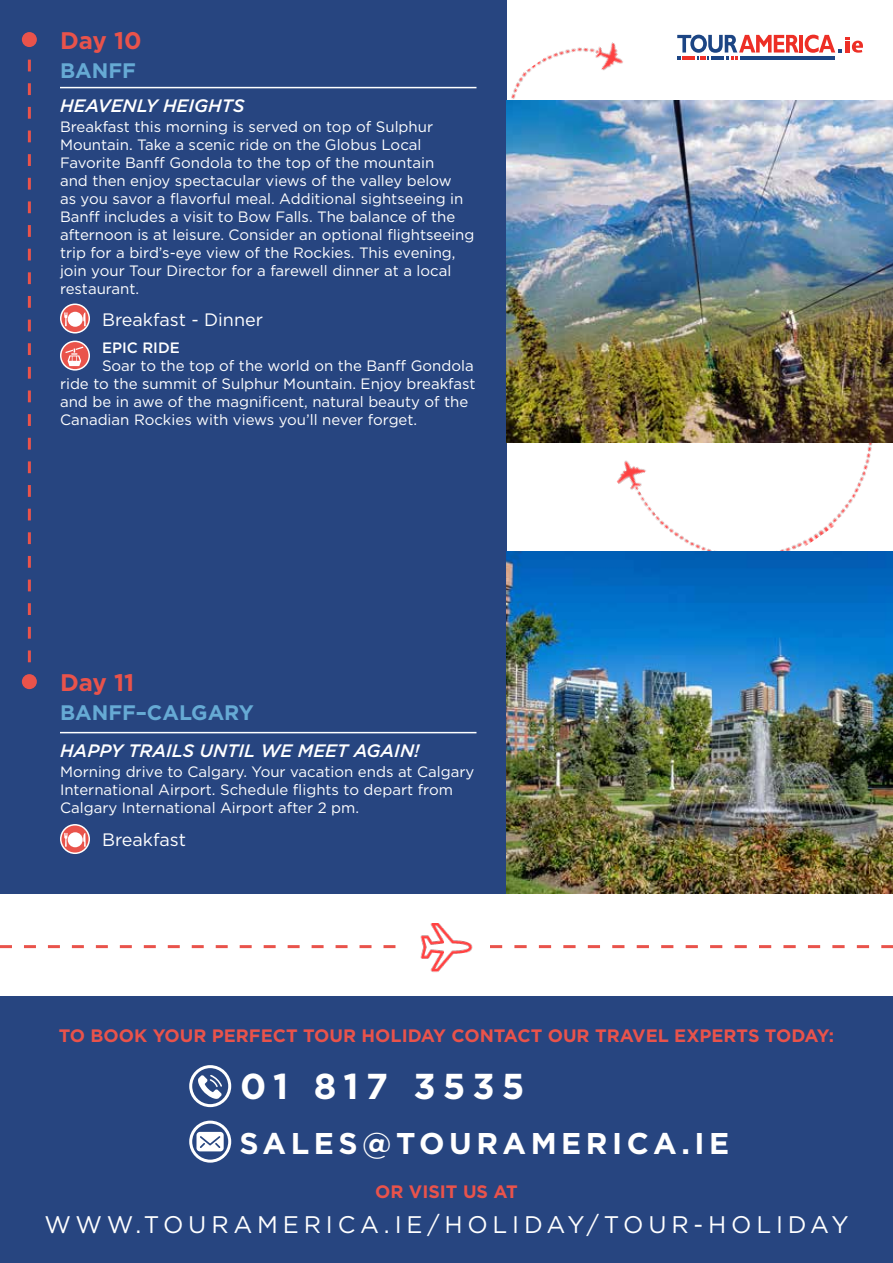
<style>
.page{position:relative;width:893px;height:1263px;background:#fff}
.page>*{position:absolute;margin:0;border:0;box-sizing:border-box;transform-origin:0 0}
.t1{font:700 36px "Gotham";letter-spacing:.195em;color:#fff}
.t2{font:700 30px "Gotham";letter-spacing:.15em;color:#fff}
.t3{font:24px "Gotham";letter-spacing:.2em;color:#fff}
.t4{font:700 24px "Gotham";color:#e9534b}
.t5{font:700 21px "Gotham";color:#66aad4}
.t6{font:700 18px "Gotham";color:#e9534b}
.t7{font:italic 500 18px "Gotham";color:#fff}
.t8{font:18px "Gotham";color:#fff}
.t9{font:15px/18px "Gotham";color:#fff}
.t10{font:500 15px "Gotham";color:#fff}
</style>
<div class="page">
<div style="left:0;top:0;width:506px;height:893px;background:#274580"></div>
<div style="left:0;top:997px;width:893px;height:266px;background:#274580"></div>
<img style="left:394px;top:14px;width:499px;height:537px">
<hr style="left:799px;top:35px;width:4px;height:18px;background:#ed2f26">
<svg style="left:677px;top:35px;width:122px;height:25px"></svg>
<hr style="left:711px;top:56px;width:13px;height:4px;background:#1c4584">
<hr style="left:741px;top:56px;width:94px;height:4px;background:#1c4584">
<svg style="left:805px;top:35px;width:58px;height:18px"></svg>
<img style="left:506px;top:100px;width:387px;height:342px">
<img style="left:506px;top:551px;width:387px;height:342px">
<div style="left:22px;top:674px;width:15px;height:15px;background:#e9534b;border-radius:50%"></div>
<svg style="left:28px;top:60px;width:3px;height:602px"></svg>
<hr style="left:60px;top:732px;width:416px;height:1px;background:#fff">
<svg style="left:0;top:945px;width:395px;height:3px"></svg>
<svg style="left:490px;top:945px;width:403px;height:3px"></svg>
<div style="left:189px;top:1065px;width:42px;height:42px;border:3px solid #fff;border-radius:50%"></div>
<div style="left:189px;top:1120px;width:42px;height:42px;border:3px solid #fff;border-radius:50%"></div>
<svg style="left:198px;top:1075px;width:24px;height:24px"></svg>
<svg style="left:197px;top:1132px;width:27px;height:19px"></svg>
<img style="left:420px;top:924px;width:53px;height:48px">
<hr style="left:60px;top:87px;width:416px;height:1px;background:#fff">
<div style="left:22px;top:32px;width:15px;height:15px;background:#e9534b;border-radius:50%"></div>
<svg style="left:61px;top:304px;width:28px;height:29px"></svg>
<div style="left:60px;top:303px;width:30px;height:30px;border:2px solid #fff;border-radius:50%"></div>
<svg style="left:64px;top:312px;width:22px;height:15px"></svg>
<svg style="left:61px;top:825px;width:28px;height:28px"></svg>
<div style="left:60px;top:824px;width:30px;height:30px;border:2px solid #fff;border-radius:50%"></div>
<svg style="left:64px;top:832px;width:22px;height:15px"></svg>
<svg style="left:61px;top:341px;width:28px;height:29px"></svg>
<div style="left:60px;top:341px;width:30px;height:30px;border:2px solid #fff;border-radius:50%"></div>
<svg style="left:65px;top:347px;width:18px;height:19px"></svg>
<h3 class="t4" style="left:60px;top:25px;width:83px">Day 10</h3>
<h3 class="t5" style="left:60px;top:57px;width:77px">BANFF</h3>
<p class="t7" style="left:60px;top:93px;width:186px">HEAVENLY HEIGHTS</p>
<p class="t9" style="left:60px;top:118px;width:416px">Breakfast this morning is served on top of Sulphur Mountain. Take a scenic ride on the Globus Local Favorite Banff Gondola to the top of the mountain<br>and then enjoy spectacular views of the valley below<br>as you savor a flavorful meal. Additional sightseeing in Banff includes a visit to Bow Falls. The balance of the afternoon is at leisure. Consider an optional flightseeing trip for a bird’s-eye view of the Rockies. This evening, join your Tour Director for a farewell dinner at a local restaurant.</p>
<p class="t8" style="left:102px;top:308px;width:163px">Breakfast - Dinner</p>
<p class="t10" style="left:102px;top:337px;width:79px">EPIC RIDE</p>
<p class="t9" style="left:60px;top:356px;width:417px;text-indent:42px">Soar to the top of the world on the Banff Gondola ride to the summit of Sulphur Mountain. Enjoy breakfast and be in awe of the magnificent, natural beauty of the Canadian Rockies with views you’ll never forget.</p>
<h3 class="t4" style="left:60px;top:667px;width:76px">Day 11</h3>
<h3 class="t5" style="left:60px;top:699px;width:195px">BANFF–CALGARY</h3>
<p class="t7" style="left:60px;top:738px;width:361px">HAPPY TRAILS UNTIL WE MEET AGAIN!</p>
<p class="t9" style="left:60px;top:763px;width:416px">Morning drive to Calgary. Your vacation ends at Calgary<br>International Airport. Schedule flights to depart from<br>Calgary International Airport after 2 pm.</p>
<p class="t8" style="left:102px;top:828px;width:86px">Breakfast</p>
<p class="t6" style="left:59px;top:1024px;width:777px">TO BOOK YOUR PERFECT TOUR HOLIDAY CONTACT OUR TRAVEL EXPERTS TODAY:</p>
<h1 class="t1" style="left:240px;top:1062px;width:286px">01 817 3535</h1>
<h2 class="t2" style="left:239px;top:1124px;width:491px">SALES@TOURAMERICA.IE</h2>
<p class="t6" style="left:375px;top:1180px;width:144px">OR VISIT US AT</p>
<h3 class="t3" style="left:44px;top:1209px;width:806px">WWW.TOURAMERICA.IE/HOLIDAY/TOUR-HOLIDAY</h3>
</div>
